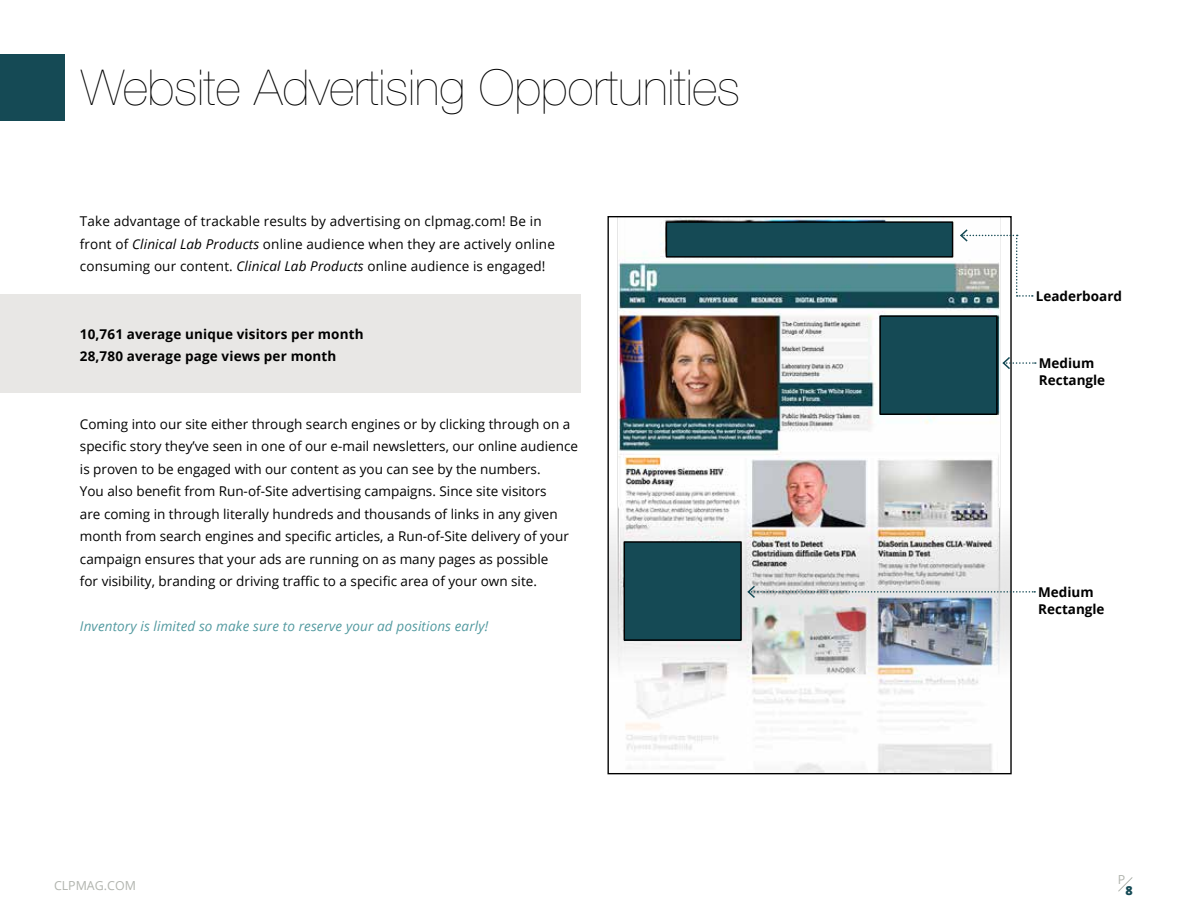
<style>
.page{position:relative;width:1188px;height:918px;background:#fff}
.page>*{position:absolute;margin:0;border:0;box-sizing:border-box;transform-origin:0 0}
.t1{font:200 49.5px "Helvetica Neue LT Std";color:#000}
.t2{font:13.5px/22.5px "Open Sans";color:#000}
.t3{font:700 13.5px/16.5px "Open Sans";letter-spacing:.01em;color:#000}
.t4{font:italic 13.5px "Open Sans";letter-spacing:.01em;color:#539aa0}
.t5{font:12.45px "Open Sans";color:#b1b4ae}
.t6{font:800 12.45px "Open Sans";color:#154a55}
.s1{font-style:italic}
</style>
<div class="page">
<div style="left:0;top:54px;width:65px;height:67px;background:#154a55"></div>
<svg style="left:1118px;top:877px;width:15px;height:15px"></svg>
<div style="left:0;top:295px;width:580px;height:98px;background:#e8e7e5"></div>
<img style="left:609px;top:218px;width:401px;height:554px">
<div style="left:666px;top:222px;width:287px;height:35px;background:#154a55"></div>
<div style="left:666px;top:221px;width:287px;height:37px;border:1px solid #000"></div>
<div style="left:624px;top:542px;width:117px;height:98px;background:#154a55"></div>
<div style="left:624px;top:541px;width:118px;height:100px;border:1px solid #000"></div>
<div style="left:880px;top:316px;width:117px;height:98px;background:#154a55"></div>
<div style="left:879px;top:315px;width:119px;height:100px;border:1px solid #000"></div>
<svg style="left:959px;top:228px;width:74px;height:69px"></svg>
<svg style="left:1001px;top:355px;width:35px;height:16px"></svg>
<svg style="left:746px;top:584px;width:289px;height:16px;background:#d2d5d8"></svg>
<h1 class="t1" style="left:81px;top:59px;width:661px">Website Advertising Opportunities</h1>
<p class="t2" style="left:80px;top:210px;width:477px">Take advantage of trackable results by advertising on clpmag.com! Be in front of <span class="s1">Clinical Lab Products</span> online audience when they are actively online consuming our content. <span class="s1">Clinical Lab Products</span> online audience is engaged!</p>
<p class="t3" style="left:80px;top:322px;width:285px;line-height:22.5px">10,761 average unique visitors per month<br>28,780 average page views per month</p>
<p class="t2" style="left:80px;top:412px;width:500px">Coming into our site either through search engines or by clicking through on a specific story they’ve seen in one of our e-mail newsletters, our online audience is proven to be engaged with our content as you can see by the numbers.<br>You also benefit from Run-of-Site advertising campaigns. Since site visitors<br>are coming in through literally hundreds and thousands of links in any given month from search engines and specific articles, a Run-of-Site delivery of your campaign ensures that your ads are running on as many pages as possible<br>for visibility, branding or driving traffic to a specific area of your own site.</p>
<p class="t4" style="left:80px;top:617px;width:410px">Inventory is limited so make sure to reserve your ad positions early!</p>
<p class="t5" style="left:54px;top:877px;width:83px">CLPMAG.COM</p>
<p class="t3" style="left:1036px;top:288px;width:88px">Leaderboard</p>
<p class="t3" style="left:1039px;top:355px;width:68px">Medium<br>Rectangle</p>
<p class="t3" style="left:1038px;top:584px;width:68px">Medium<br>Rectangle</p>
<p class="t5" style="left:1118px;top:871px;width:9px">P</p>
<p class="t6" style="left:1126px;top:881px;width:9px">8</p>
</div>
